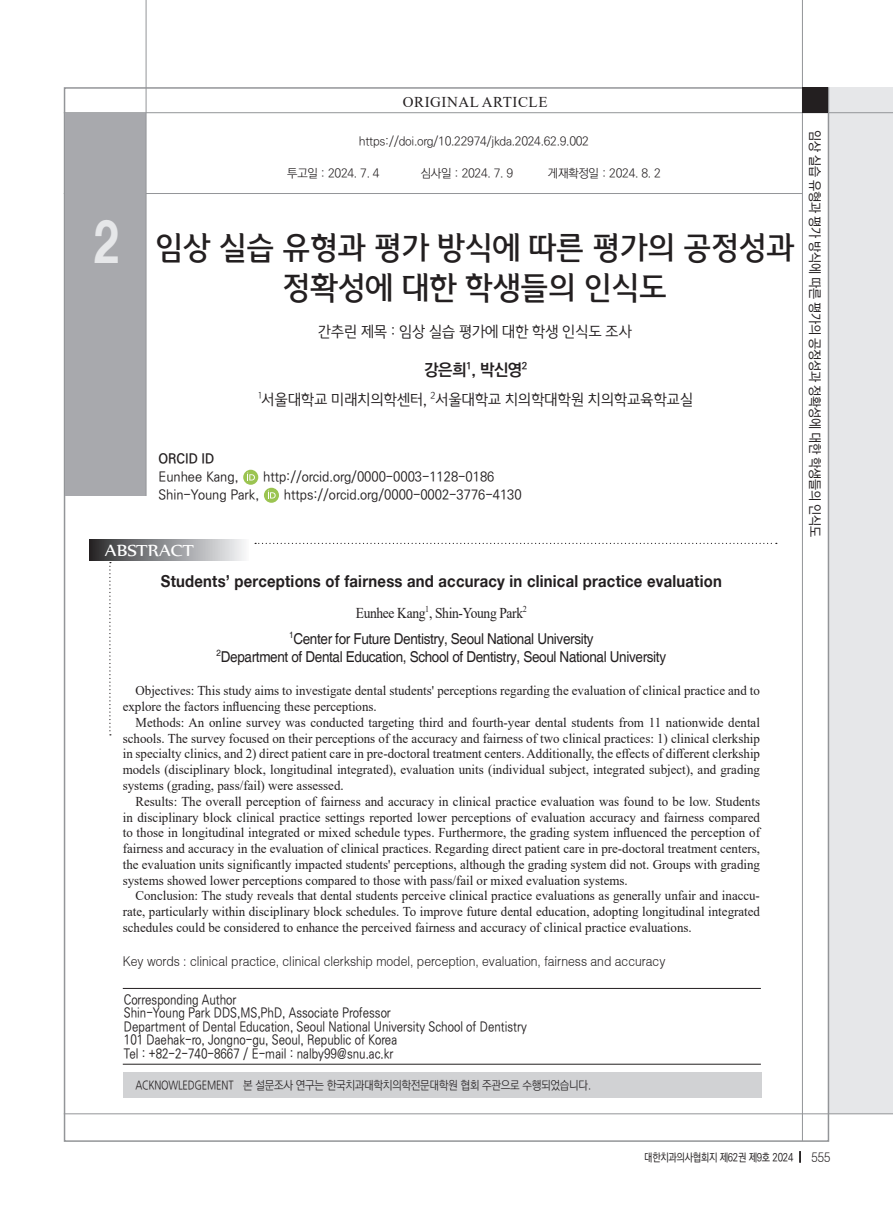
<style>
.page{position:relative;width:893px;height:1212px;background:#fff}
.page>*{position:absolute;margin:0;border:0;box-sizing:border-box;transform-origin:0 0}
.t1{font:700 60px "Helvetica 75";color:#e6e7e9;scale:.75 1}
.제목{font:500 31.5px/40.5px "Auction Gothic";letter-spacing:-.025em;color:#231f20;text-align:center;scale:.95 1}
.t2{font:19.5px "Nyala";color:#fff;scale:1.1 1}
.초록제목{font:700 16.5px "Helvetica 75";letter-spacing:.015em;color:#231f20;scale:.9 1}
.이름_국문{font:16.5px "Ko Pub World Dotum PB";letter-spacing:-.025em;color:#231f20}
.초록-학교_교실{font:15px "Helvetica";letter-spacing:-.025em;color:#231f20;scale:.9 1}
.학교_교실{font:300 15px "Auction Gothic";letter-spacing:-.025em;color:#231f20;scale:.95 1}
.초록-이름{font:15px "Times New Roman";letter-spacing:-.025em;color:#231f20;scale:.9 1}
.초록-이름-2{font:15px "Times New Roman";letter-spacing:.035em;color:#231f20}
.초록-본문{font:13.5px/15.8px "Times New Roman";color:#231f20;text-align:justify;scale:.96 1}
.t3{font:13.5px "Ko Pub World Dotum PM";color:#231f20;scale:.85 1}
.t4{font:13.5px "Ko Pub World Dotum PM";color:#231f20;scale:.95 1}
.키워드{font:300 13.5px "Helvetica";color:#231f20;scale:.9 1}
.t5{font:13.5px "Ko Pub World Dotum PM";letter-spacing:-.025em;color:#231f20;scale:.95 1}
.t6{font:13.5px "Ko Pub World Dotum PB";color:#231f20;scale:.95 1}
.키워드-2{font:300 13.5px "Helvetica";color:#231f20;scale:.85 1}
.t7{font:12px "Ko Pub World Dotum PL";letter-spacing:-.025em;color:#231f20}
.t8{font:300 12px "Ko Pub Dotum";letter-spacing:-.025em;color:#231f20;scale:.92 1}
.t9{font:11.25px "Ko Pub World Dotum PM";letter-spacing:-.025em;color:#231f20;scale:.85 1}
.s1{font-family:"Nanum Gothic OTF";font-weight:400}
</style>
<div class="page">
<div style="left:803px;top:87px;width:90px;height:1027px;background:#e6e7e9"></div>
<div style="left:64px;top:87px;width:765px;height:1055px;background:#fff;border:2px solid #939598"></div>
<hr style="left:802px;top:0;width:1px;height:1141px;background:#939598">
<hr style="left:64px;top:112px;width:829px;height:1px;background:#939598">
<hr style="left:64px;top:1113px;width:829px;height:1px;background:#939598">
<div style="left:803px;top:87px;width:25px;height:26px;background:#231f20"></div>
<hr style="left:64px;top:193px;width:738px;height:1px;background:#939598">
<div style="left:65px;top:113px;width:81px;height:382px;background:#a8a9ad"></div>
<hr style="left:146px;top:0;width:1px;height:496px;background:#939598">
<svg style="left:799px;top:1151px;width:2px;height:11px"></svg>
<svg style="left:255px;top:543px;width:522px;height:1px"></svg>
<svg style="left:109px;top:562px;width:2px;height:173px"></svg>
<div style="left:89px;top:539px;width:160px;height:21px;background:linear-gradient(to right,#2b2c2e,#f7f9fb)"></div>
<svg style="left:243px;top:470px;width:15px;height:15px"></svg>
<svg style="left:247px;top:472px;width:8px;height:8px"></svg>
<div style="left:264px;top:488px;width:15px;height:15px;background:#9bc451;border-radius:50%"></div>
<svg style="left:268px;top:490px;width:8px;height:8px"></svg>
<hr style="left:123px;top:988px;width:638px;height:1px;background:#231f20">
<hr style="left:123px;top:1064px;width:638px;height:1px;background:#231f20">
<div style="left:123px;top:1072px;width:639px;height:25px;background:#d1d2d4"></div>
<p class="초록-이름-2" style="left:403px;top:91px;width:146px">ORIGINAL ARTICLE</p>
<p class="t7" style="left:359px;top:133px;width:232px">https://doi.org/10.22974/jkda.2024.62.9.002</p>
<h1 class="t1" style="left:94px;top:204px;width:35px">2</h1>
<p class="t7" style="left:287px;top:165px;width:94px">투고일：2024. 7. 4</p>
<p class="t7" style="left:421px;top:165px;width:94px">심사일：2024. 7. 9</p>
<p class="t7" style="left:548px;top:165px;width:114px">게재확정일：2024. 8. 2</p>
<p class="제목" style="left:155px;top:228px;width:675px">임상 실습 유형과 평가 방식에 따른 평가의 공정성과 정확성에 대한 학생들의 인식도</p>
<p class="학교_교실" style="left:318px;top:324px;width:332px">간추린 제목 : 임상 실습 평가에 대한 학생 인식도 조사</p>
<p class="이름_국문" style="left:424px;top:358px;width:105px">강은희<sup>1</sup>, 박신영<sup>2</sup></p>
<p class="학교_교실" style="left:258px;top:392px;width:459px"><sup>1</sup>서울대학교 미래치의학센터, <sup>2</sup>서울대학교 치의학대학원 치의학교육학교실</p>
<p class="t6" style="left:159px;top:449px;width:60px">ORCID ID</p>
<p class="t4" style="left:159px;top:467px;width:85px">Eunhee Kang,</p>
<p class="t4" style="left:263px;top:467px;width:245px">http://orcid.org/0000-0003-1128-0186</p>
<p class="t4" style="left:159px;top:485px;width:107px">Shin-Young Park,</p>
<p class="t4" style="left:284px;top:485px;width:252px">https://orcid.org/0000-0002-3776-4130</p>
<p class="t2" style="left:105px;top:538px;width:83px">ABSTRACT</p>
<p class="초록제목" style="left:161px;top:571px;width:625px">Students’ perceptions of fairness and accuracy in clinical practice evaluation</p>
<p class="초록-이름" style="left:356px;top:603px;width:192px">Eunhee Kang<sup>1</sup>, Shin-Young Park<sup>2</sup></p>
<p class="초록-학교_교실" style="left:289px;top:630px;width:340px"><sup>1</sup>Center for Future Dentistry, Seoul National University</p>
<p class="초록-학교_교실" style="left:217px;top:648px;width:501px"><sup>2</sup>Department of Dental Education, School of Dentistry, Seoul National University</p>
<p class="초록-본문" style="left:123px;top:683px;width:665px;text-indent:13px">Objectives: This study aims to investigate dental students' perceptions regarding the evaluation of clinical practice and to explore the factors influencing these perceptions.</p>
<p class="초록-본문" style="left:123px;top:714px;width:665px;text-indent:13px">Methods: An online survey was conducted targeting third and fourth-year dental students from 11 nationwide dental schools. The survey focused on their perceptions of the accuracy and fairness of two clinical practices: 1) clinical clerkship in specialty clinics, and 2) direct patient care in pre-doctoral treatment centers. Additionally, the effects of different clerkship models (disciplinary block, longitudinal integrated), evaluation units (individual subject, integrated subject), and grading systems (grading, pass/fail) were assessed.</p>
<p class="초록-본문" style="left:123px;top:793px;width:665px;text-indent:13px">Results: The overall perception of fairness and accuracy in clinical practice evaluation was found to be low. Students in disciplinary block clinical practice settings reported lower perceptions of evaluation accuracy and fairness compared to those in longitudinal integrated or mixed schedule types. Furthermore, the grading system influenced the perception of fairness and accuracy in the evaluation of clinical practices. Regarding direct patient care in pre-doctoral treatment centers, the evaluation units significantly impacted students' perceptions, although the grading system did not. Groups with grading systems showed lower perceptions compared to those with pass/fail or mixed evaluation systems.</p>
<p class="초록-본문" style="left:123px;top:887px;width:665px;text-indent:13px">Conclusion: The study reveals that dental students perceive clinical practice evaluations as generally unfair and inaccu&shy;rate, particularly within disciplinary block schedules. To improve future dental education, adopting longitudinal integrated schedules could be considered to enhance the perceived fairness and accuracy of clinical practice evaluations.</p>
<p class="키워드" style="left:123px;top:953px;width:604px">Key words : clinical practice, clinical clerkship model, perception, evaluation, fairness and accuracy</p>
<p class="t3" style="left:124px;top:990px;width:134px">Corresponding Author</p>
<p class="t3" style="left:124px;top:1004px;width:316px">Shin-Young Park DDS,MS,PhD, Associate Professor</p>
<p class="t3" style="left:124px;top:1017px;width:475px">Department of Dental Education, Seoul National University School of Dentistry</p>
<p class="t3" style="left:124px;top:1031px;width:323px">101 Daehak-ro, Jongno-gu, Seoul, Republic of Korea</p>
<p class="t3" style="left:124px;top:1044px;width:319px">Tel : +82-2-740-8667 / E-mail : nalby99@snu.ac.kr</p>
<p class="t8" style="left:136px;top:1079px;width:497px"><span class="s1">ACKNOWLEDGEMENT</span> 본 설문조사 연구는 한국치과대학치의학전문대학원 협회 주관으로 수행되었습니다.</p>
<p class="t5" style="left:824px;top:130px;width:430px;rotate:90deg">임상 실습 유형과 평가 방식에 따른 평가의 공정성과 정확성에 대한 학생들의 인식도</p>
<p class="t9" style="left:644px;top:1149px;width:177px">대한치과의사협회지 제62권 제9호 2024</p>
<p class="키워드-2" style="left:811px;top:1148px;width:24px">555</p>
</div>
